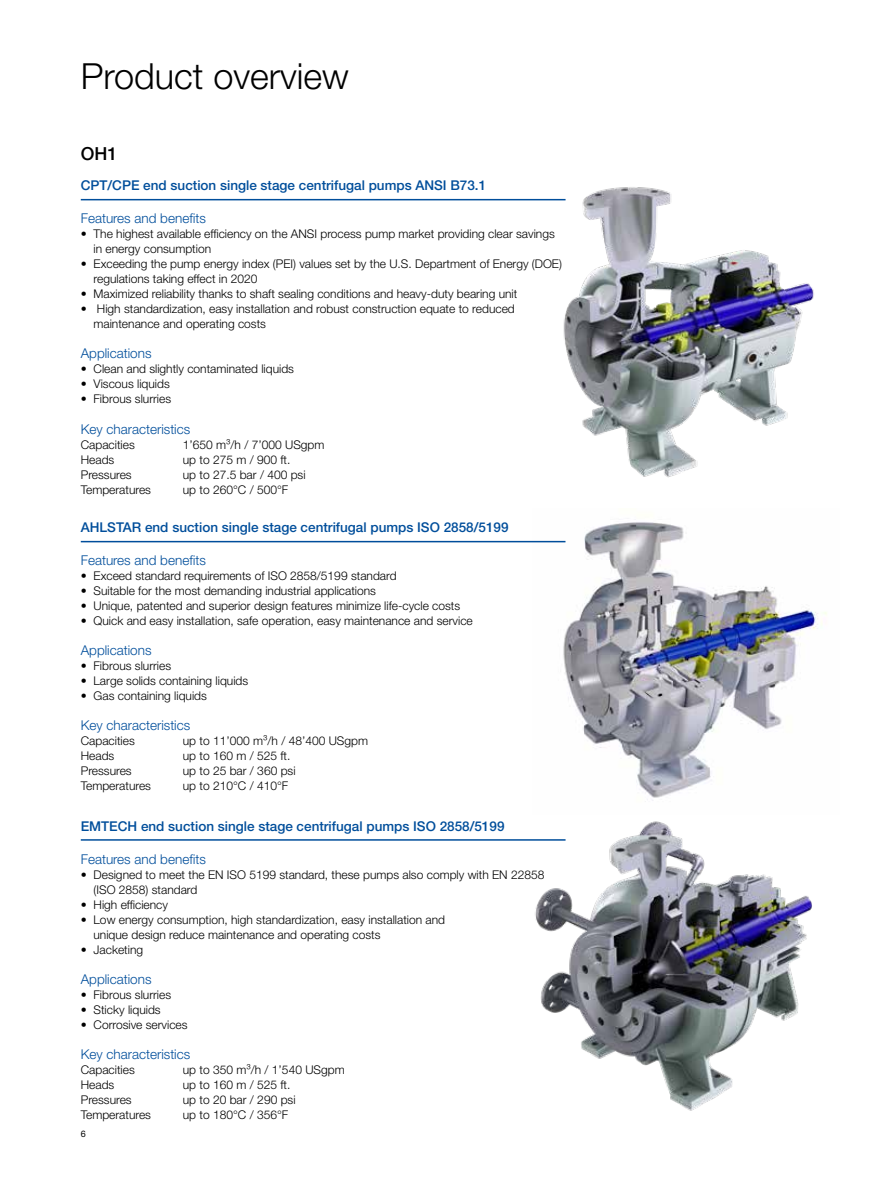
<style>
.page{position:relative;width:893px;height:1191px;background:#fff}
.page>*{position:absolute;margin:0;border:0;box-sizing:border-box;transform-origin:0 0}
.t1{font:300 36px "Helvetica Neue LT Pro";color:#000}
.t2{font:500 18px "Helvetica Neue LT Pro";color:#000}
.t3{font:500 13.5px "Helvetica Neue LT Pro";color:#004e9b}
.t4{font:300 13.5px "Helvetica Neue LT Pro";color:#004e9b}
.t5{font:300 12px/15px "Helvetica Neue LT Pro";color:#000}
.t6{font:9px "Helvetica Neue LT Pro";color:#000}
</style>
<div class="page">
<img style="left:532px;top:522px;width:295px;height:279px">
<hr style="left:81px;top:199px;width:485px;height:1px;background:#004e9b">
<hr style="left:81px;top:541px;width:484px;height:1px;background:#004e9b">
<hr style="left:81px;top:839px;width:485px;height:1px;background:#004e9b">
<img style="left:554px;top:187px;width:260px;height:291px">
<img style="left:459px;top:821px;width:353px;height:290px">
<h1 class="t1" style="left:81px;top:54px;width:270px">Product overview</h1>
<h2 class="t2" style="left:81px;top:143px;width:38px">OH1</h2>
<p class="t3" style="left:81px;top:177px;width:407px">CPT/CPE end suction single stage centrifugal pumps ANSI B73.1</p>
<p class="t4" style="left:81px;top:210px;width:127px">Features and benefits</p>
<p class="t5" style="left:94px;top:226px;width:463px;text-indent:-13px">• The highest available efficiency on the ANSI process pump market providing clear savings in energy consumption</p>
<p class="t5" style="left:94px;top:256px;width:470px;text-indent:-13px">• Exceeding the pump energy index (PEI) values set by the U.S. Department of Energy (DOE) regulations taking effect in 2020</p>
<p class="t5" style="left:81px;top:286px;width:438px">• Maximized reliability thanks to shaft sealing conditions and heavy-duty bearing unit</p>
<p class="t5" style="left:94px;top:301px;width:423px;text-indent:-13px">• High standardization, easy installation and robust construction equate to reduced maintenance and operating costs</p>
<p class="t4" style="left:81px;top:345px;width:72px">Applications</p>
<p class="t5" style="left:81px;top:361px;width:215px">• Clean and slightly contaminated liquids</p>
<p class="t5" style="left:81px;top:376px;width:91px">• Viscous liquids</p>
<p class="t5" style="left:81px;top:391px;width:92px">• Fibrous slurries</p>
<p class="t4" style="left:81px;top:420px;width:111px">Key characteristics</p>
<p class="t5" style="left:81px;top:436px;width:56px">Capacities</p>
<p class="t5" style="left:183px;top:436px;width:143px">1’650 m³/h / 7’000 USgpm</p>
<p class="t5" style="left:81px;top:451px;width:35px">Heads</p>
<p class="t5" style="left:183px;top:451px;width:109px">up to 275 m / 900 ft.</p>
<p class="t5" style="left:81px;top:466px;width:52px">Pressures</p>
<p class="t5" style="left:183px;top:466px;width:124px">up to 27.5 bar / 400 psi</p>
<p class="t5" style="left:81px;top:481px;width:72px">Temperatures</p>
<p class="t5" style="left:183px;top:481px;width:107px">up to 260°C / 500°F</p>
<p class="t3" style="left:81px;top:519px;width:429px">AHLSTAR end suction single stage centrifugal pumps ISO 2858/5199</p>
<p class="t4" style="left:81px;top:552px;width:127px">Features and benefits</p>
<p class="t5" style="left:81px;top:568px;width:317px">• Exceed standard requirements of ISO 2858/5199 standard</p>
<p class="t5" style="left:81px;top:583px;width:297px">• Suitable for the most demanding industrial applications</p>
<p class="t5" style="left:81px;top:598px;width:381px">• Unique, patented and superior design features minimize life-cycle costs</p>
<p class="t5" style="left:81px;top:613px;width:393px">• Quick and easy installation, safe operation, easy maintenance and service</p>
<p class="t4" style="left:81px;top:642px;width:72px">Applications</p>
<p class="t5" style="left:81px;top:658px;width:92px">• Fibrous slurries</p>
<p class="t5" style="left:81px;top:673px;width:169px">• Large solids containing liquids</p>
<p class="t5" style="left:81px;top:688px;width:128px">• Gas containing liquids</p>
<p class="t4" style="left:81px;top:717px;width:111px">Key characteristics</p>
<p class="t5" style="left:81px;top:733px;width:56px">Capacities</p>
<p class="t5" style="left:183px;top:733px;width:187px">up to 11’000 m³/h / 48’400 USgpm</p>
<p class="t5" style="left:81px;top:748px;width:35px">Heads</p>
<p class="t5" style="left:183px;top:748px;width:109px">up to 160 m / 525 ft.</p>
<p class="t5" style="left:81px;top:763px;width:52px">Pressures</p>
<p class="t5" style="left:183px;top:763px;width:114px">up to 25 bar / 360 psi</p>
<p class="t5" style="left:81px;top:778px;width:72px">Temperatures</p>
<p class="t5" style="left:183px;top:778px;width:107px">up to 210°C / 410°F</p>
<p class="t3" style="left:81px;top:817px;width:425px">EMTECH end suction single stage centrifugal pumps ISO 2858/5199</p>
<p class="t4" style="left:81px;top:850px;width:127px">Features and benefits</p>
<p class="t5" style="left:94px;top:866px;width:452px;text-indent:-13px">• Designed to meet the EN ISO 5199 standard, these pumps also comply with EN 22858 (ISO 2858) standard</p>
<p class="t5" style="left:81px;top:896px;width:89px">• High efficiency</p>
<p class="t5" style="left:94px;top:911px;width:353px;text-indent:-13px">• Low energy consumption, high standardization, easy installation and unique design reduce maintenance and operating costs</p>
<p class="t5" style="left:81px;top:941px;width:64px">• Jacketing</p>
<p class="t4" style="left:81px;top:970px;width:72px">Applications</p>
<p class="t5" style="left:81px;top:986px;width:92px">• Fibrous slurries</p>
<p class="t5" style="left:81px;top:1001px;width:81px">• Sticky liquids</p>
<p class="t5" style="left:81px;top:1016px;width:108px">• Corrosive services</p>
<p class="t4" style="left:81px;top:1045px;width:111px">Key characteristics</p>
<p class="t5" style="left:81px;top:1061px;width:56px">Capacities</p>
<p class="t5" style="left:183px;top:1061px;width:163px">up to 350 m³/h / 1’540 USgpm</p>
<p class="t5" style="left:81px;top:1076px;width:35px">Heads</p>
<p class="t5" style="left:183px;top:1076px;width:109px">up to 160 m / 525 ft.</p>
<p class="t5" style="left:81px;top:1091px;width:52px">Pressures</p>
<p class="t5" style="left:183px;top:1091px;width:114px">up to 20 bar / 290 psi</p>
<p class="t5" style="left:81px;top:1106px;width:72px">Temperatures</p>
<p class="t5" style="left:183px;top:1106px;width:107px">up to 180°C / 356°F</p>
<p class="t6" style="left:81px;top:1128px;width:7px">6</p>
</div>
